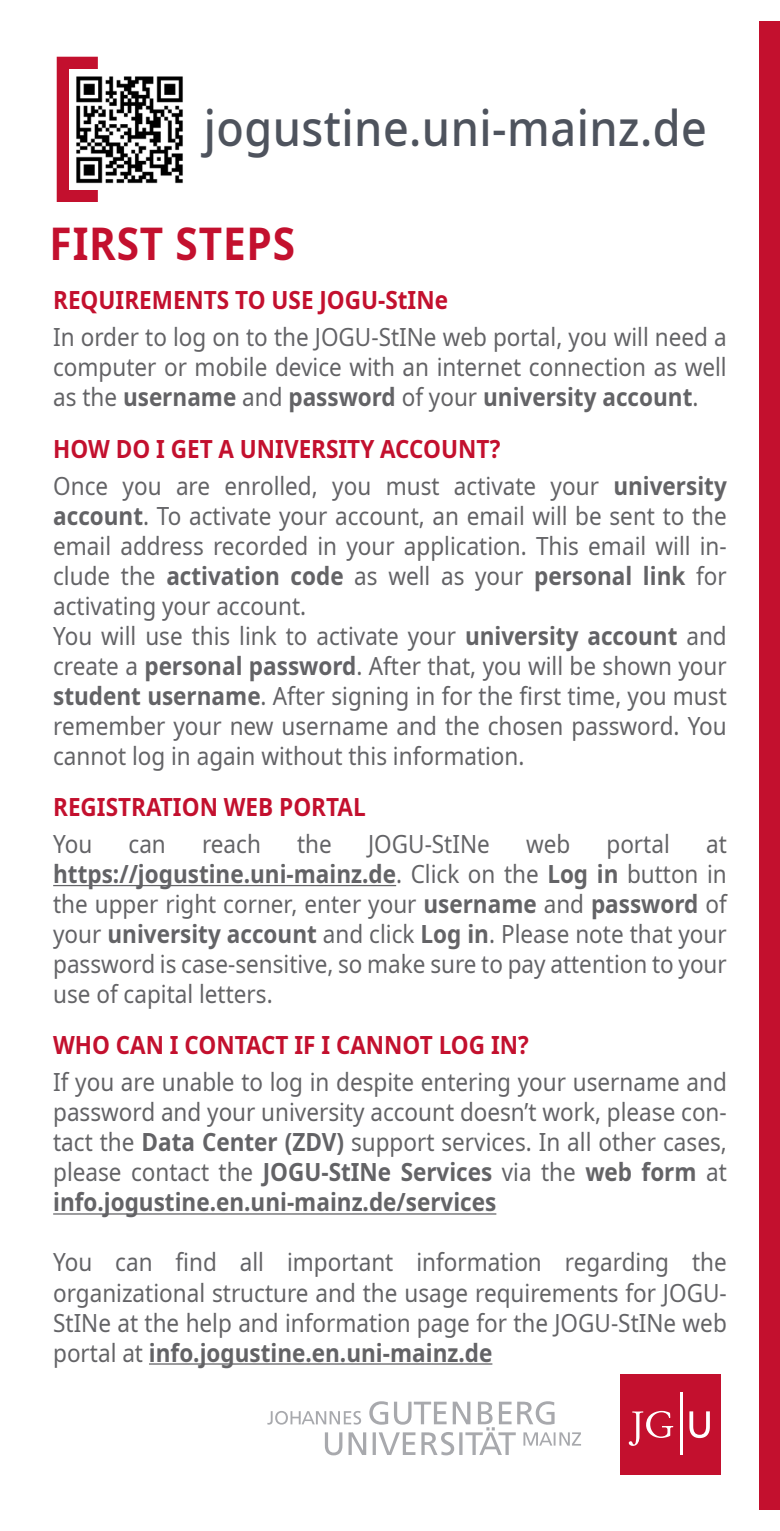
<style>
.page{position:relative;width:780px;height:1531px;background:#fff}
.page>*{position:absolute;margin:0;border:0;box-sizing:border-box;transform-origin:0 0}
.t1{font:500 50px "Noto Sans";letter-spacing:.01em;color:#4e535d;scale:.9 1}
.t2{font:700 45px "Noto Sans";letter-spacing:.02em;color:#c3102e;scale:.9 1}
.t3{font:25px/30px "Noto Sans";color:#636366;text-align:justify;scale:.9 1}
.t4{font:700 25px "Noto Sans";color:#c3102e;scale:.9 1}
.s1{font-weight:700}
.s2{font-weight:700;color:#c3102e}
</style>
<div class="page">
<div style="left:759px;top:21px;width:21px;height:1488px;background:#c3102e"></div>
<hr style="left:53px;top:885px;width:343px;height:1px;background:#636366">
<hr style="left:53px;top:1213px;width:443px;height:1px;background:#636366">
<hr style="left:149px;top:1363px;width:343px;height:1px;background:#636366">
<div style="left:57px;top:57px;width:47px;height:145px;border:12px solid #c3102e"></div>
<img style="left:76px;top:70px;width:107px;height:119px">
<svg style="left:267px;top:1401px;width:314px;height:54px"></svg>
<div style="left:620px;top:1374px;width:100px;height:100px;background:#c3102e"></div>
<svg style="left:628px;top:1411px;width:45px;height:35px"></svg>
<svg style="left:689px;top:1411px;width:20px;height:27px"></svg>
<hr style="left:680px;top:1393px;width:2px;height:62px;background:#fff">
<h1 class="t1" style="left:204px;top:93px;width:560px">jogustine.uni-mainz.de</h1>
<h2 class="t2" style="left:50px;top:212px;width:274px">FIRST STEPS</h2>
<p class="t4" style="left:53px;top:282px;width:440px">REQUIREMENTS TO USE JOGU-StINe</p>
<p class="t3" style="left:53px;top:323px;width:750px">In order to log on to the JOGU-StINe web portal, you will need a computer or mobile device with an internet connection as well as the <span class="s1">username</span> and <span class="s1">password</span> of your <span class="s1">university account</span>.</p>
<p class="t3" style="left:53px;top:431px;width:750px;line-height:37px"><span class="s2">HOW DO I GET A UNIVERSITY ACCOUNT?<br></span>Once you are enrolled, you must activate your <span class="s1">university</span></p>
<p class="t3" style="left:53px;top:501px;width:750px;text-align:left"><span class="s1">account</span>. To activate your account, an email will be sent to the email address recorded in your application. This email will in&shy;clude the <span class="s1">activation code</span> as well as your <span class="s1">personal link</span> for activating your account.<br>You will use this link to activate your <span class="s1">university account</span> and create a <span class="s1">personal password</span>. After that, you will be shown your <span class="s1">student username</span>. After signing in for the first time, you must remember your new username and the chosen password. You cannot log in again without this information.</p>
<p class="t4" style="left:53px;top:789px;width:349px">REGISTRATION WEB PORTAL</p>
<p class="t3" style="left:53px;top:829px;width:45px">You</p>
<p class="t3" style="left:128px;top:829px;width:43px">can</p>
<p class="t3" style="left:202px;top:829px;width:67px">reach</p>
<p class="t3" style="left:297px;top:829px;width:40px">the</p>
<p class="t3" style="left:368px;top:829px;width:137px">JOGU-StINe</p>
<p class="t3" style="left:526px;top:829px;width:51px">web</p>
<p class="t3" style="left:606px;top:829px;width:72px">portal</p>
<p class="t3" style="left:53px;top:829px;width:750px;text-indent:652px">at <span class="s1">https://jogustine.uni-mainz.de</span>. Click on the <span class="s1">Log in</span> button in the upper right corner, enter your <span class="s1">username</span> and <span class="s1">password</span> of your <span class="s1">university account</span> and click <span class="s1">Log in</span>. Please note that your password is case-sensitive, so make sure to pay attention to your use of capital letters.</p>
<p class="t4" style="left:53px;top:1027px;width:530px">WHO CAN I CONTACT IF I CANNOT LOG IN?</p>
<p class="t3" style="left:53px;top:1068px;width:750px">If you are unable to log in despite entering your username and password and your university account doesn’t work, please con&shy;tact the <span class="s1">Data Center (ZDV)</span> support services. In all other cases, please contact the <span class="s1">JOGU-StINe Services</span> via the <span class="s1">web form</span> at <span class="s1">info.jogustine.en.uni-mainz.de/services</span></p>
<p class="t3" style="left:53px;top:1248px;width:750px">You can find all important information regarding the organizational structure and the usage requirements for JOGU-StINe at the help and information page for the JOGU-StINe web portal at <span class="s1">info.jogustine.en.uni-mainz.de</span></p>
</div>
